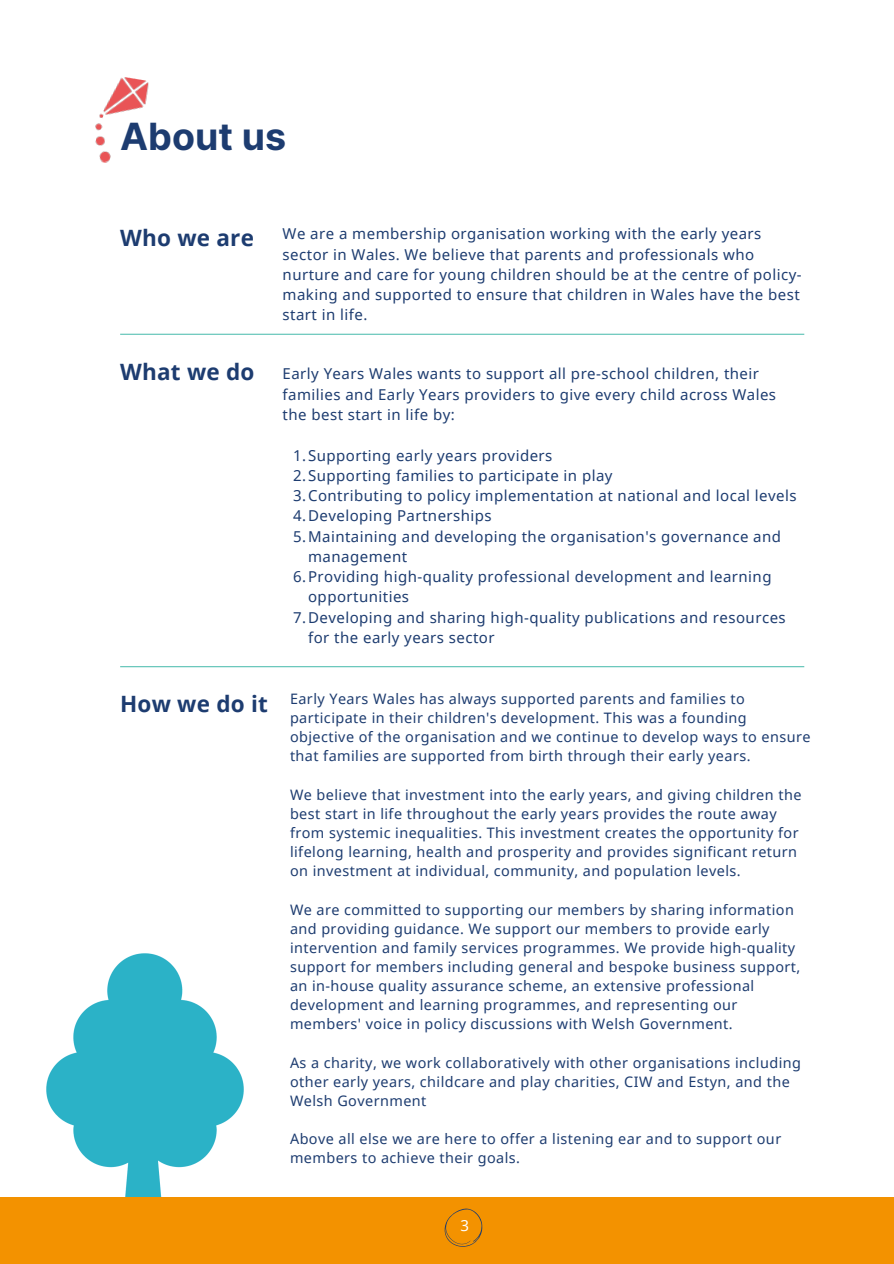
<style>
.page{position:relative;width:894px;height:1264px;background:#fff}
.page>*{position:absolute;margin:0;border:0;box-sizing:border-box;transform-origin:0 0}
.t1{font:700 37.5px "Inter";color:#1d3c70}
.t2{font:700 22.5px "Noto Sans";letter-spacing:.01em;color:#1d3c70}
.t3{font:15px/20.2px "Noto Sans";letter-spacing:.03em;color:#1d3c70}
.t4{font:15px "Noto Sans";color:#fefefe}
.t5{font:14.4px/19.2px "Noto Sans";letter-spacing:.03em;color:#1d3c70}
</style>
<div class="page">
<hr style="left:120px;top:334px;width:684px;height:1px;background:#59c1b4">
<hr style="left:120px;top:666px;width:684px;height:1px;background:#59c1b4">
<img style="left:46px;top:953px;width:198px;height:243px">
<img style="left:95px;top:77px;width:54px;height:86px">
<div style="left:0;top:1196px;width:893px;height:67px;background:#f39200"></div>
<svg style="left:444px;top:1208px;width:38px;height:39px"></svg>
<h1 class="t1" style="left:120px;top:114px;width:167px">About us</h1>
<p class="t2" style="left:120px;top:222px;width:135px">Who we are</p>
<p class="t2" style="left:120px;top:356px;width:136px">What we do</p>
<h2 class="t3" style="left:282px;top:223px;width:520px">We are a membership organisation working with the early years sector in Wales. We believe that parents and professionals who nurture and care for young children should be at the centre of policy&shy;making and supported to ensure that children in Wales have the best start in life.</h2>
<h2 class="t3" style="left:282px;top:363px;width:495px">Early Years Wales wants to support all pre-school children, their families and Early Years providers to give every child across Wales the best start in life by:</h2>
<p class="t3" style="left:293px;top:444px;width:261px">1.Supporting early years providers</p>
<p class="t3" style="left:293px;top:465px;width:321px">2.Supporting families to participate in play</p>
<p class="t3" style="left:293px;top:485px;width:505px">3.Contributing to policy implementation at national and local levels</p>
<p class="t3" style="left:293px;top:505px;width:200px">4.Developing Partnerships</p>
<p class="t3" style="left:308px;top:525px;width:474px;text-indent:-15px">5.Maintaining and developing the organisation's governance and management</p>
<p class="t3" style="left:308px;top:566px;width:465px;text-indent:-15px">6.Providing high-quality professional development and learning opportunities</p>
<p class="t3" style="left:308px;top:606px;width:479px;text-indent:-15px">7.Developing and sharing high-quality publications and resources for the early years sector</p>
<p class="t2" style="left:120px;top:688px;width:149px">How we do it</p>
<h2 class="t5" style="left:290px;top:689px;width:522px">Early Years Wales has always supported parents and families to participate in their children's development. This was a founding objective of the organisation and we continue to develop ways to ensure that families are supported from birth through their early years.</h2>
<p class="t5" style="left:290px;top:784px;width:513px">We believe that investment into the early years, and giving children the best start in life throughout the early years provides the route away from systemic inequalities. This investment creates the opportunity for lifelong learning, health and prosperity and provides significant return on investment at individual, community, and population levels.</p>
<p class="t5" style="left:290px;top:899px;width:511px">We are committed to supporting our members by sharing information and providing guidance. We support our members to provide early intervention and family services programmes. We provide high-quality support for members including general and bespoke business support, an in-house quality assurance scheme, an extensive professional development and learning programmes, and representing our members' voice in policy discussions with Welsh Government.</p>
<p class="t5" style="left:290px;top:1052px;width:512px">As a charity, we work collaboratively with other organisations including other early years, childcare and play charities, CIW and Estyn, and the<br>Welsh Government</p>
<p class="t5" style="left:290px;top:1128px;width:492px">Above all else we are here to offer a listening ear and to support our members to achieve their goals.</p>
<p class="t4" style="left:460px;top:1215px;width:10px">3</p>
</div>
